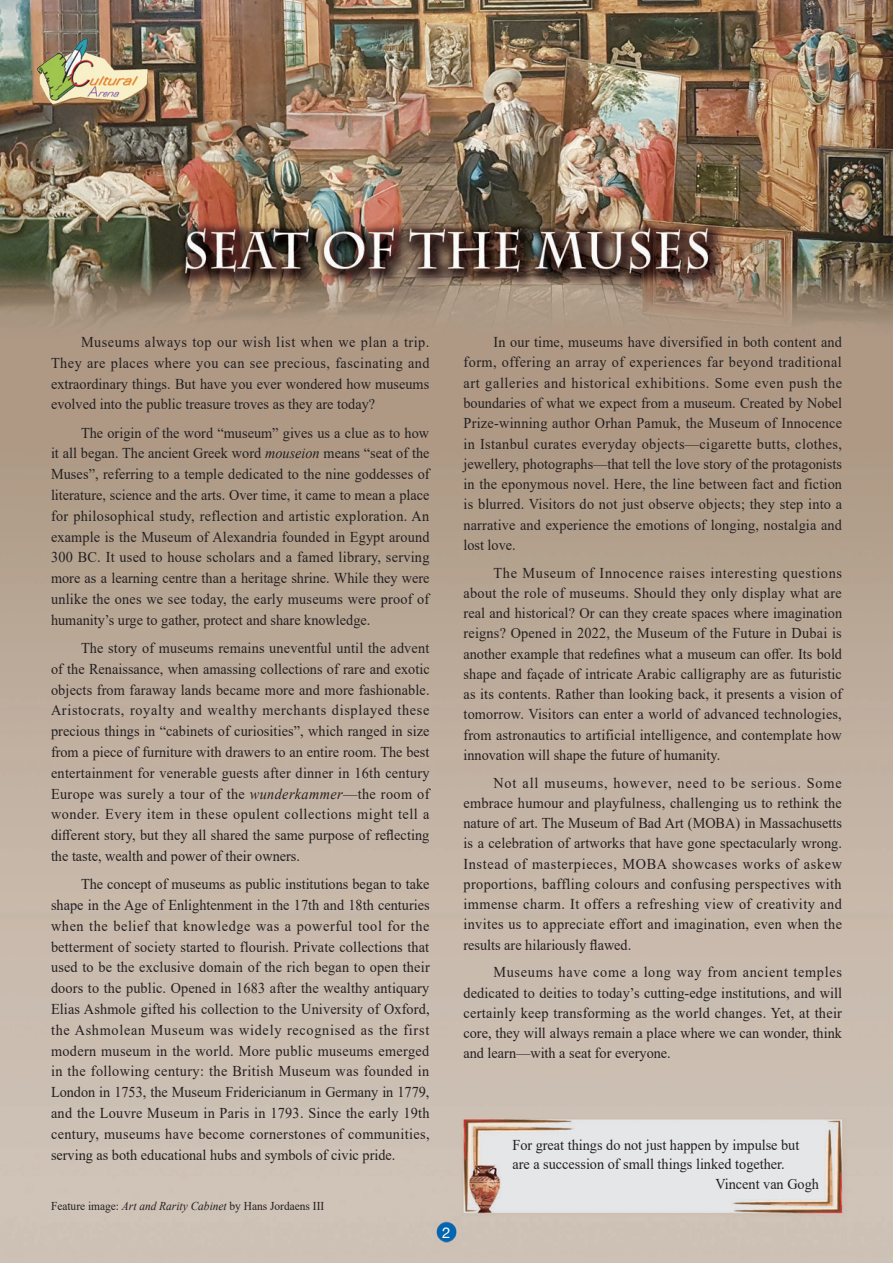
<style>
.page{position:relative;width:893px;height:1263px;background:#fff}
.page>*{position:absolute;margin:0;border:0;box-sizing:border-box;transform-origin:0 0}
.EN{font:15px/20.9px "Times New Roman";color:#231f20;text-align:justify;scale:.95 1}
.段落樣式1{font:15px "Times New Roman";color:#231f20;scale:.95 1}
.t1{font:15px "Helvetica Neue LT Com";color:#fff}
.EN-2{font:12px "Times New Roman";color:#231f20;scale:.95 1}
.s1{font-style:italic}
</style>
<div class="page">
<img style="left:0;top:0;width:893px;height:1263px">
<img style="left:425px;top:1220px;width:43px;height:43px">
<img style="left:37px;top:38px;width:112px;height:67px">
<img style="left:128px;top:200px;width:637px;height:102px">
<p class="EN" style="left:51px;top:331px;width:400px;text-indent:30px">Museums always top our wish list when we plan a trip.<br>They are places where you can see precious, fascinating and extraordinary things. But have you ever wondered how museums evolved into the public treasure troves as they are today?</p>
<p class="EN" style="left:51px;top:422px;width:400px;text-indent:30px">The origin of the word “museum” gives us a clue as to how it all began. The ancient Greek word <span class="s1">mouseion</span> means “seat of the Muses”, referring to a temple dedicated to the nine goddesses of literature, science and the arts. Over time, it came to mean a place for philosophical study, reflection and artistic exploration. An example is the Museum of Alexandria founded in Egypt around 300 BC. It used to house scholars and a famed library, serving more as a learning centre than a heritage shrine. While they were unlike the ones we see today, the early museums were proof of humanity’s urge to gather, protect and share knowledge.</p>
<p class="EN" style="left:51px;top:637px;width:400px;text-indent:30px">The story of museums remains uneventful until the advent of the Renaissance, when amassing collections of rare and exotic objects from faraway lands became more and more fashionable.<br>Aristocrats, royalty and wealthy merchants displayed these precious things in “cabinets of curiosities”, which ranged in size from a piece of furniture with drawers to an entire room. The best entertainment for venerable guests after dinner in 16th century Europe was surely a tour of the <span class="s1">wunderkammer</span>—the room of wonder. Every item in these opulent collections might tell a different story, but they all shared the same purpose of reflecting the taste, wealth and power of their owners.</p>
<p class="EN" style="left:51px;top:873px;width:400px;text-indent:30px">The concept of museums as public institutions began to take shape in the Age of Enlightenment in the 17th and 18th centuries when the belief that knowledge was a powerful tool for the betterment of society started to flourish. Private collections that used to be the exclusive domain of the rich began to open their doors to the public. Opened in 1683 after the wealthy antiquary Elias Ashmole gifted his collection to the University of Oxford, the Ashmolean Museum was widely recognised as the first modern museum in the world. More public museums emerged in the following century: the British Museum was founded in London in 1753, the Museum Fridericianum in Germany in 1779, and the Louvre Museum in Paris in 1793. Since the early 19th century, museums have become cornerstones of communities, serving as both educational hubs and symbols of civic pride.</p>
<p class="EN-2" style="left:51px;top:1197px;width:289px">Feature image: <span class="s1">Art and Rarity Cabinet</span> by Hans Jordaens III</p>
<p class="t1" style="left:442px;top:1223px;width:10px">2</p>
<p class="EN" style="left:463px;top:332px;width:400px;line-height:20.2px;text-indent:30px">In our time, museums have diversified in both content and form, offering an array of experiences far beyond traditional art galleries and historical exhibitions. Some even push the boundaries of what we expect from a museum. Created by Nobel Prize-winning author Orhan Pamuk, the Museum of Innocence in Istanbul curates everyday objects—cigarette butts, clothes, jewellery, photographs—that tell the love story of the protagonists in the eponymous novel. Here, the line between fact and fiction is blurred. Visitors do not just observe objects; they step into a narrative and experience the emotions of longing, nostalgia and lost love.</p>
<p class="EN" style="left:463px;top:562px;width:400px;line-height:20.2px;text-indent:30px">The Museum of Innocence raises interesting questions about the role of museums. Should they only display what are real and historical? Or can they create spaces where imagination reigns? Opened in 2022, the Museum of the Future in Dubai is another example that redefines what a museum can offer. Its bold shape and façade of intricate Arabic calligraphy are as futuristic as its contents. Rather than looking back, it presents a vision of tomorrow. Visitors can enter a world of advanced technologies, from astronautics to artificial intelligence, and contemplate how innovation will shape the future of humanity.</p>
<p class="EN" style="left:463px;top:772px;width:400px;line-height:20.2px;text-indent:30px">Not all museums, however, need to be serious. Some embrace humour and playfulness, challenging us to rethink the nature of art. The Museum of Bad Art (MOBA) in Massachusetts is a celebration of artworks that have gone spectacularly wrong.<br>Instead of masterpieces, MOBA showcases works of askew proportions, baffling colours and confusing perspectives with immense charm. It offers a refreshing view of creativity and invites us to appreciate effort and imagination, even when the results are hilariously flawed.</p>
<p class="EN" style="left:463px;top:962px;width:400px;line-height:20.2px;text-indent:30px">Museums have come a long way from ancient temples dedicated to deities to today’s cutting-edge institutions, and will certainly keep transforming as the world changes. Yet, at their core, they will always remain a place where we can wonder, think and learn—with a seat for everyone.</p>
<p class="段落樣式1" style="left:512px;top:1134px;width:304px">For great things do not just happen by impulse but</p>
<p class="段落樣式1" style="left:512px;top:1154px;width:288px">are a succession of small things linked together.</p>
<p class="段落樣式1" style="left:715px;top:1173px;width:111px">Vincent van Gogh</p>
</div>
